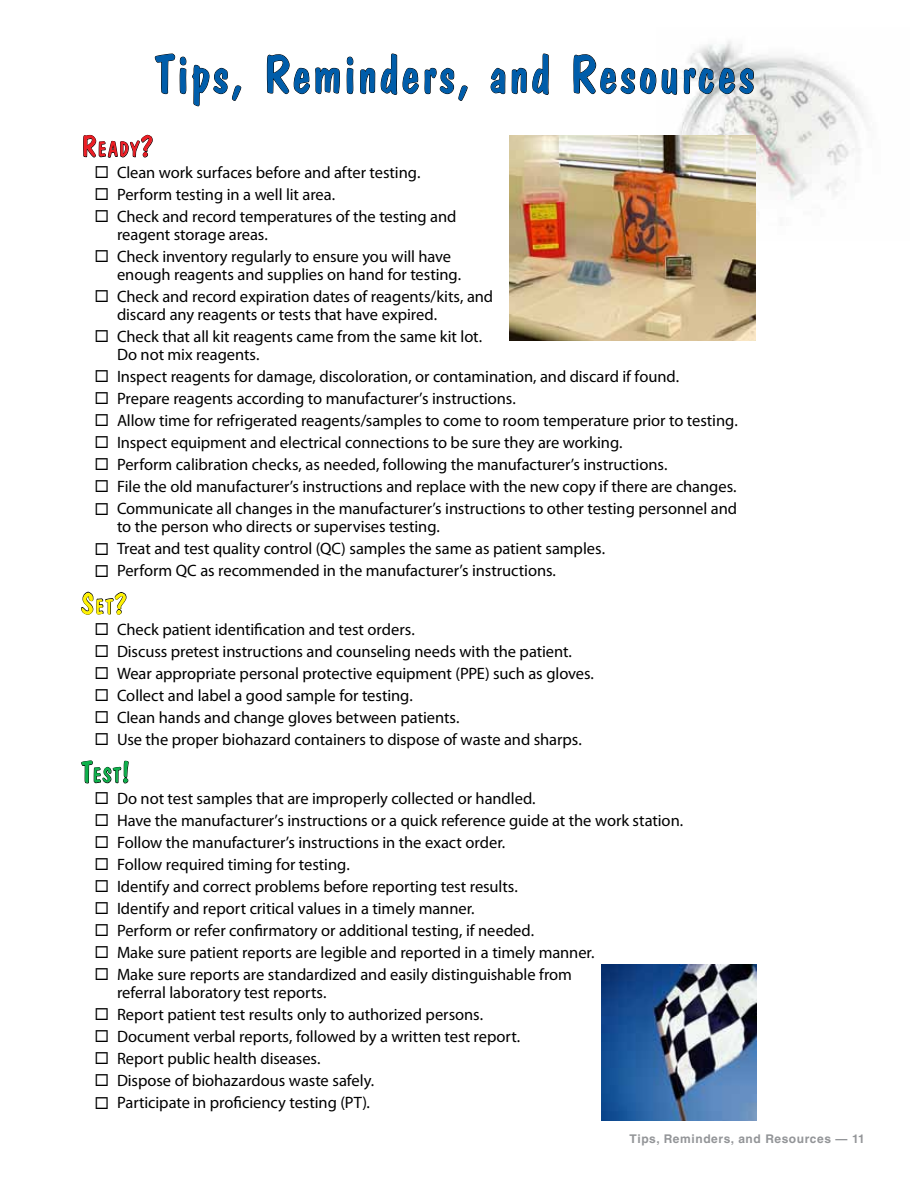
<style>
.page{position:relative;width:918px;height:1188px;background:#fff}
.page>*{position:absolute;margin:0;border:0;box-sizing:border-box;transform-origin:0 0}
.Chapter{font:54px "Dom Casual Std";letter-spacing:.015em;color:#005daa}
.t1{font:30px "Dom Casual Std";color:#fff200}
.t2{font:21px "Dom Casual Std";color:#ed1d24}
.t3{font:21px "Dom Casual Std";color:#0db14b}
.CheckBoxes{font:16.5px/18px "Myriad Pro";letter-spacing:-.005em;color:#000}
.Page_Info-R{font:700 12px "Helvetica LT Std";letter-spacing:.05em;color:#939598}
.s1{font-size:30px}
.s2{font-size:21px}
</style>
<div class="page">
<img style="left:677px;top:41px;width:187px;height:159px">
<svg style="left:154px;top:53px;width:88px;height:54px"></svg>
<svg style="left:266px;top:54px;width:74px;height:40px"></svg>
<svg style="left:346px;top:56px;width:8px;height:38px"></svg>
<svg style="left:360px;top:53px;width:108px;height:48px"></svg>
<svg style="left:490px;top:53px;width:59px;height:42px"></svg>
<svg style="left:573px;top:54px;width:104px;height:41px"></svg>
<svg style="left:684px;top:68px;width:70px;height:26px"></svg>
<svg style="left:83px;top:134px;width:70px;height:24px"></svg>
<img style="left:509px;top:135px;width:247px;height:206px">
<img style="left:602px;top:965px;width:155px;height:155px">
<svg style="left:81px;top:591px;width:46px;height:24px"></svg>
<svg style="left:81px;top:760px;width:48px;height:24px"></svg>
<p class="Chapter" style="left:154px;top:42px;width:603px">Tips, Reminders, and Resources</p>
<h2 class="t2" style="left:81px;top:137px;width:73px"><span class="s1">R</span>EADY<span class="s1">?</span></h2>
<p class="CheckBoxes" style="left:117px;top:163px;width:305px">Clean work surfaces before and after testing.</p>
<p class="CheckBoxes" style="left:117px;top:185px;width:220px">Perform testing in a well lit area.</p>
<p class="CheckBoxes" style="left:117px;top:207px;width:341px">Check and record temperatures of the testing and reagent storage areas.</p>
<p class="CheckBoxes" style="left:117px;top:247px;width:346px">Check inventory regularly to ensure you will have enough reagents and supplies on hand for testing.</p>
<p class="CheckBoxes" style="left:117px;top:287px;width:378px">Check and record expiration dates of reagents/kits, and discard any reagents or tests that have expired.</p>
<p class="CheckBoxes" style="left:117px;top:327px;width:367px">Check that all kit reagents came from the same kit lot.<br>Do not mix reagents.</p>
<p class="CheckBoxes" style="left:117px;top:367px;width:564px">Inspect reagents for damage, discoloration, or contamination, and discard if found.</p>
<p class="CheckBoxes" style="left:117px;top:389px;width:400px">Prepare reagents according to manufacturer’s instructions.</p>
<p class="CheckBoxes" style="left:117px;top:411px;width:622px">Allow time for refrigerated reagents/samples to come to room temperature prior to testing.</p>
<p class="CheckBoxes" style="left:117px;top:433px;width:507px">Inspect equipment and electrical connections to be sure they are working.</p>
<p class="CheckBoxes" style="left:117px;top:455px;width:552px">Perform calibration checks, as needed, following the manufacturer’s instructions.</p>
<p class="CheckBoxes" style="left:117px;top:478px;width:621px">File the old manufacturer’s instructions and replace with the new copy if there are changes.</p>
<p class="CheckBoxes" style="left:117px;top:500px;width:622px">Communicate all changes in the manufacturer’s instructions to other testing personnel and to the person who directs or supervises testing.</p>
<p class="CheckBoxes" style="left:117px;top:540px;width:490px">Treat and test quality control (QC) samples the same as patient samples.</p>
<p class="CheckBoxes" style="left:117px;top:562px;width:441px">Perform QC as recommended in the manufacturer’s instructions.</p>
<h2 class="t1" style="left:81px;top:586px;width:47px">S<span class="s2">ET</span>?</h2>
<p class="CheckBoxes" style="left:117px;top:620px;width:299px">Check patient identification and test orders.</p>
<p class="CheckBoxes" style="left:117px;top:642px;width:457px">Discuss pretest instructions and counseling needs with the patient.</p>
<p class="CheckBoxes" style="left:117px;top:664px;width:479px">Wear appropriate personal protective equipment (PPE) such as gloves.</p>
<p class="CheckBoxes" style="left:117px;top:686px;width:297px">Collect and label a good sample for testing.</p>
<p class="CheckBoxes" style="left:117px;top:708px;width:344px">Clean hands and change gloves between patients.</p>
<p class="CheckBoxes" style="left:117px;top:730px;width:466px">Use the proper biohazard containers to dispose of waste and sharps.</p>
<h2 class="t3" style="left:81px;top:763px;width:51px"><span class="s1">T</span>EST<span class="s1">!</span></h2>
<p class="CheckBoxes" style="left:117px;top:789px;width:420px">Do not test samples that are improperly collected or handled.</p>
<p class="CheckBoxes" style="left:117px;top:811px;width:568px">Have the manufacturer’s instructions or a quick reference guide at the work station.</p>
<p class="CheckBoxes" style="left:117px;top:833px;width:390px">Follow the manufacturer’s instructions in the exact order.</p>
<p class="CheckBoxes" style="left:117px;top:855px;width:234px">Follow required timing for testing.</p>
<p class="CheckBoxes" style="left:117px;top:877px;width:402px">Identify and correct problems before reporting test results.</p>
<p class="CheckBoxes" style="left:117px;top:899px;width:359px">Identify and report critical values in a timely manner.</p>
<p class="CheckBoxes" style="left:117px;top:921px;width:419px">Perform or refer confirmatory or additional testing, if needed.</p>
<p class="CheckBoxes" style="left:117px;top:943px;width:479px">Make sure patient reports are legible and reported in a timely manner.</p>
<p class="CheckBoxes" style="left:117px;top:965px;width:457px">Make sure reports are standardized and easily distinguishable from referral laboratory test reports.</p>
<p class="CheckBoxes" style="left:117px;top:1005px;width:368px">Report patient test results only to authorized persons.</p>
<p class="CheckBoxes" style="left:117px;top:1027px;width:405px">Document verbal reports, followed by a written test report.</p>
<p class="CheckBoxes" style="left:117px;top:1049px;width:205px">Report public health diseases.</p>
<p class="CheckBoxes" style="left:117px;top:1072px;width:259px">Dispose of biohazardous waste safely.</p>
<p class="CheckBoxes" style="left:117px;top:1094px;width:255px">Participate in proficiency testing (PT).</p>
<p class="Page_Info-R" style="left:629px;top:1131px;width:237px">Tips, Reminders, and Resources — 11</p>
</div>
